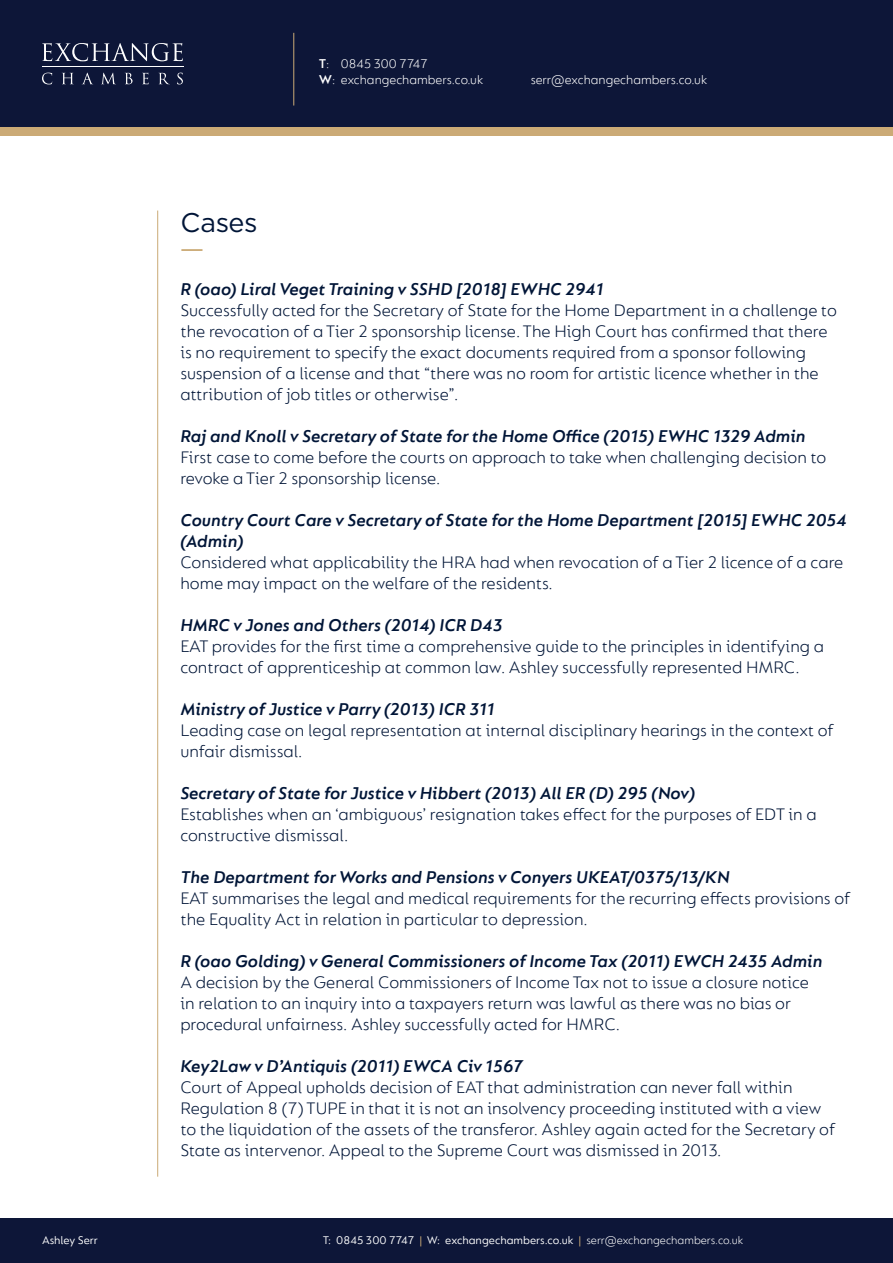
<style>
.page{position:relative;width:893px;height:1263px;background:#fff}
.page>*{position:absolute;margin:0;border:0;box-sizing:border-box;transform-origin:0 0}
.t1{font:27px "Gotham";letter-spacing:-.015em;color:#001537}
.t2{font:300 18px/21px "FS Lucas";color:#001537}
.t3{font:italic 600 18px/21px "FS Lucas";color:#001537}
.t4{font:300 13.5px/16.2px "FS Lucas";color:#fff}
.t5{font:12px "FS Lucas";color:#fff}
.s1{font-weight:600}
.s2{color:#cbaa76}
.s3{font-weight:300}
</style>
<div class="page">
<div style="left:0;top:64px;width:893px;height:72px;background:#cbaa76"></div>
<div style="left:0;top:0;width:893px;height:127px;background:#0d1638"></div>
<div style="left:0;top:1219px;width:893px;height:44px;background:#0d1638"></div>
<hr style="left:42px;top:67px;width:142px;height:1px;background:#fff">
<svg style="left:42px;top:43px;width:141px;height:18px"></svg>
<svg style="left:42px;top:73px;width:10px;height:11px"></svg>
<svg style="left:62px;top:73px;width:11px;height:11px"></svg>
<svg style="left:82px;top:73px;width:11px;height:11px"></svg>
<svg style="left:102px;top:73px;width:13px;height:11px"></svg>
<svg style="left:125px;top:73px;width:8px;height:11px"></svg>
<svg style="left:142px;top:73px;width:7px;height:11px"></svg>
<svg style="left:159px;top:73px;width:10px;height:11px"></svg>
<svg style="left:177px;top:73px;width:6px;height:11px"></svg>
<hr style="left:293px;top:33px;width:1px;height:73px;background:#cbaa76">
<hr style="left:157px;top:211px;width:1px;height:966px;background:#cbaa76">
<hr style="left:181px;top:249px;width:21px;height:2px;background:#cbaa76">
<p class="t5" style="left:42px;top:1233px;width:57px">Ashley Serr</p>
<p class="t1" style="left:180px;top:205px;width:79px">Cases</p>
<p class="t4" style="left:319px;top:55px;width:166px"><span class="s1">T</span>: 0845 300 7747<br><span class="s1">W</span>: exchangechambers.co.uk</p>
<p class="t4" style="left:531px;top:71px;width:178px">serr@exchangechambers.co.uk</p>
<p class="t3" style="left:180px;top:278px;width:425px">R (oao) Liral Veget Training v SSHD [2018] EWHC 2941</p>
<p class="t2" style="left:180px;top:299px;width:658px">Successfully acted for the Secretary of State for the Home Department in a challenge to the revocation of aTier 2 sponsorship license.The High Court has confirmed that there is no requirement to specify the exact documents required from a sponsor following suspension of a license and that “there was no room for artistic licence whether in the attribution of job titles or otherwise”.</p>
<p class="t3" style="left:180px;top:425px;width:627px">Raj and Knoll v Secretary of State for the Home Office (2015) EWHC 1329 Admin</p>
<p class="t2" style="left:180px;top:446px;width:647px">First case to come before the courts on approach to take when challenging decision to revoke aTier 2 sponsorship license.</p>
<p class="t3" style="left:180px;top:509px;width:668px">Country Court Care v Secretary of State for the Home Department [2015] EWHC 2054 (Admin)</p>
<p class="t2" style="left:180px;top:551px;width:664px">Considered what applicability the HRA had when revocation of aTier 2 licence of a care home may impact on the welfare of the residents.</p>
<p class="t3" style="left:180px;top:614px;width:324px">HMRC v Jones and Others (2014) ICR D43</p>
<p class="t2" style="left:180px;top:635px;width:645px">EAT provides for the first time a comprehensive guide to the principles in identifying a contract of apprenticeship at common law. Ashley successfully represented HMRC.</p>
<p class="t3" style="left:180px;top:698px;width:316px">Ministry of Justice v Parry (2013) ICR 311</p>
<p class="t2" style="left:180px;top:719px;width:655px">Leading case on legal representation at internal disciplinary hearings in the context of unfair dismissal.</p>
<p class="t3" style="left:180px;top:782px;width:516px">Secretary of State for Justice v Hibbert (2013) All ER (D) 295 (Nov)</p>
<p class="t2" style="left:180px;top:803px;width:638px">Establishes when an ‘ambiguous’ resignation takes effect for the purposes of EDT in a constructive dismissal.</p>
<p class="t3" style="left:180px;top:866px;width:551px">The Department for Works and Pensions v Conyers UKEAT/0375/13/KN</p>
<p class="t2" style="left:180px;top:887px;width:671px">EAT summarises the legal and medical requirements for the recurring effects provisions of the Equality Act in relation in particular to depression.</p>
<p class="t3" style="left:180px;top:950px;width:644px">R (oao Golding) v General Commissioners of Income Tax (2011) EWCH 2435 Admin</p>
<p class="t2" style="left:180px;top:971px;width:630px">A decision by the General Commissioners of Income Tax not to issue a closure notice in relation to an inquiry into a taxpayers return was lawful as there was no bias or procedural unfairness. Ashley successfully acted for HMRC.</p>
<p class="t3" style="left:180px;top:1055px;width:344px">Key2Law v D’Antiquis (2011) EWCA Civ 1567</p>
<p class="t2" style="left:180px;top:1076px;width:656px">Court of Appeal upholds decision of EAT that administration can never fall within Regulation 8 (7) TUPE in that it is not an insolvency proceeding instituted with a view to the liquidation of the assets of the transferor. Ashley again acted for the Secretary of State as intervenor. Appeal to the Supreme Court was dismissed in 2013.</p>
<p class="t5" style="left:323px;top:1233px;width:422px">T: 0845 300 7747 <span class="s2">|</span> W: exchangechambers.co.uk <span class="s2">|</span> <span class="s3">serr@exchangechambers.co.uk</span></p>
</div>
